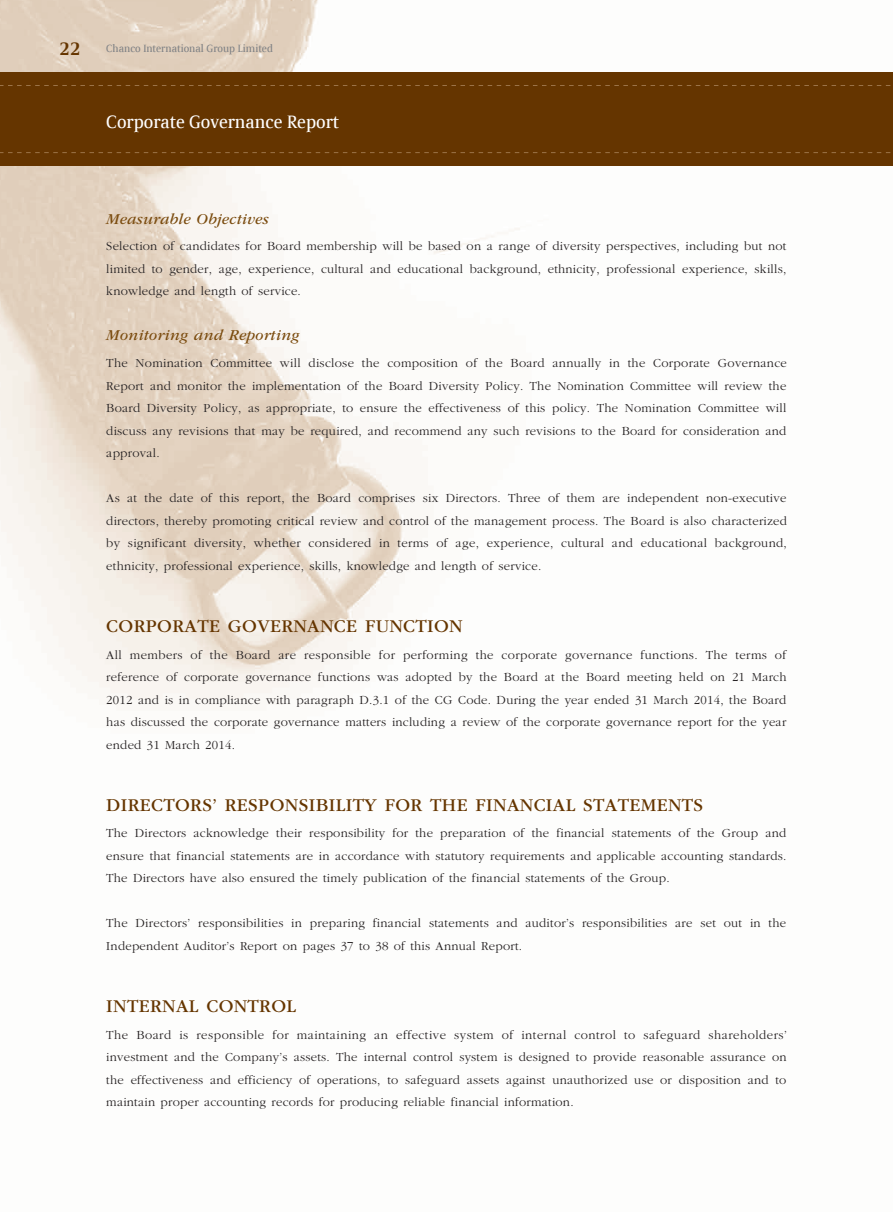
<style>
.page{position:relative;width:893px;height:1212px;background:#fff}
.page>*{position:absolute;margin:0;border:0;box-sizing:border-box;transform-origin:0 0}
.t1{font:18.75px "ITC Garamond Std";letter-spacing:.02em;color:#653500}
.t2{font:18px "Allianz Serif";color:#fff}
.t3{font:700 18px "Allianz Serif";color:#653500}
.t4{font:italic 15.75px "ITC Garamond Std";letter-spacing:.015em;color:#7b4c0f}
.t5{font:300 12.75px/22.5px "ITC Garamond Std";letter-spacing:.02em;color:#231f20;text-align:justify}
.t6{font:10.5px "Allianz Serif";color:#808285}
</style>
<div class="page">
<img style="left:0;top:0;width:520px;height:700px">
<div style="left:0;top:72px;width:893px;height:94px;background:#653500"></div>
<svg style="left:0;top:85px;width:890px;height:1px"></svg>
<svg style="left:0;top:152px;width:890px;height:1px"></svg>
<p class="t3" style="left:60px;top:37px;width:23px">22</p>
<p class="t6" style="left:106px;top:43px;width:168px">Chanco International Group Limited</p>
<h2 class="t2" style="left:106px;top:111px;width:234px">Corporate Governance Report</h2>
<p class="t4" style="left:106px;top:210px;width:164px">Measurable Objectives</p>
<p class="t5" style="left:106px;top:235px;width:682px">Selection of candidates for Board membership will be based on a range of diversity perspectives, including but not limited to gender, age, experience, cultural and educational background, ethnicity, professional experience, skills, knowledge and length of service.</p>
<p class="t4" style="left:106px;top:327px;width:195px">Monitoring and Reporting</p>
<p class="t5" style="left:106px;top:352px;width:682px">The Nomination Committee will disclose the composition of the Board annually in the Corporate Governance Report and monitor the implementation of the Board Diversity Policy. The Nomination Committee will review the Board Diversity Policy, as appropriate, to ensure the effectiveness of this policy. The Nomination Committee will discuss any revisions that may be required, and recommend any such revisions to the Board for consideration and approval.</p>
<p class="t5" style="left:106px;top:487px;width:682px">As at the date of this report, the Board comprises six Directors. Three of them are independent non-executive directors, thereby promoting critical review and control of the management process. The Board is also characterized by significant diversity, whether considered in terms of age, experience, cultural and educational background, ethnicity, professional experience, skills, knowledge and length of service.</p>
<p class="t1" style="left:106px;top:616px;width:358px">CORPORATE GOVERNANCE FUNCTION</p>
<p class="t5" style="left:106px;top:643px;width:682px">All members of the Board are responsible for performing the corporate governance functions. The terms of reference of corporate governance functions was adopted by the Board at the Board meeting held on 21 March 2012 and is in compliance with paragraph D.3.1 of the CG Code. During the year ended 31 March 2014, the Board has discussed the corporate governance matters including a review of the corporate governance report for the year ended 31 March 2014.</p>
<p class="t1" style="left:106px;top:794px;width:598px">DIRECTORS’ RESPONSIBILITY FOR THE FINANCIAL STATEMENTS</p>
<p class="t5" style="left:106px;top:822px;width:682px">The Directors acknowledge their responsibility for the preparation of the financial statements of the Group and ensure that financial statements are in accordance with statutory requirements and applicable accounting standards.<br>The Directors have also ensured the timely publication of the financial statements of the Group.</p>
<p class="t5" style="left:106px;top:912px;width:681px">The Directors’ responsibilities in preparing financial statements and auditor’s responsibilities are set out in the<br>Independent Auditor’s Report on pages 37 to 38 of this Annual Report.</p>
<p class="t1" style="left:106px;top:996px;width:191px">INTERNAL CONTROL</p>
<p class="t5" style="left:106px;top:1023px;width:682px">The Board is responsible for maintaining an effective system of internal control to safeguard shareholders’ investment and the Company’s assets. The internal control system is designed to provide reasonable assurance on the effectiveness and efficiency of operations, to safeguard assets against unauthorized use or disposition and to maintain proper accounting records for producing reliable financial information.</p>
</div>
